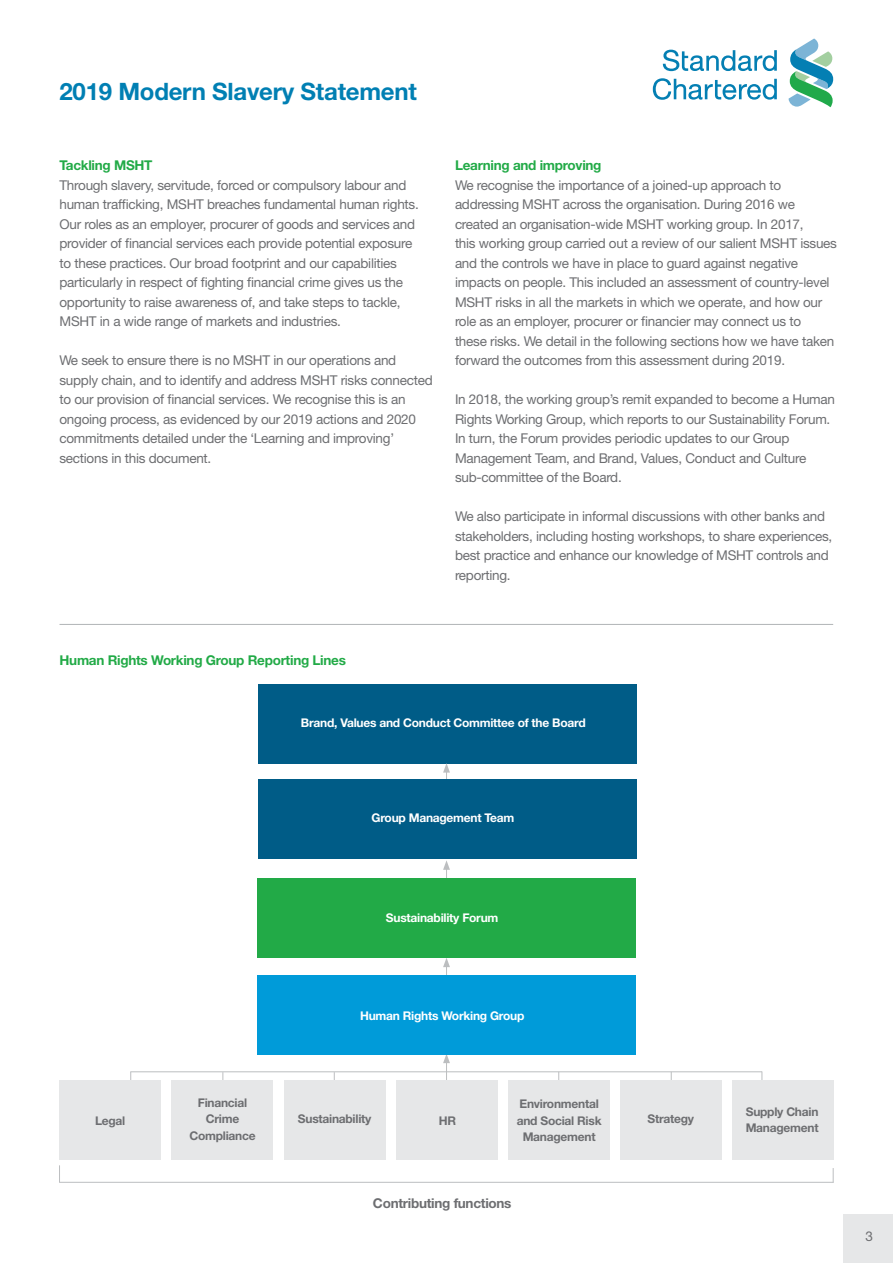
<style>
.page{position:relative;width:893px;height:1263px;background:#fff}
.page>*{position:absolute;margin:0;border:0;box-sizing:border-box;transform-origin:0 0}
.t1{font:700 24px "Helvetica Neue";letter-spacing:-.01em;color:#007fb3}
.t2{font:13.5px/19.5px "Helvetica Neue";letter-spacing:-.02em;color:#6d6e71}
.t3{font:700 13.5px "Helvetica Neue";letter-spacing:-.02em;color:#22aa47}
.t4{font:700 13.5px "Helvetica Neue";letter-spacing:-.02em;color:#6d6e71}
.t5{font:700 12px/16.5px "Helvetica Neue";letter-spacing:-.02em;color:#6d6e71;text-align:center}
.t6{font:700 12px "Helvetica Neue";letter-spacing:-.02em;color:#fff}
</style>
<div class="page">
<svg style="left:663px;top:50px;width:114px;height:21px"></svg>
<svg style="left:653px;top:78px;width:124px;height:22px"></svg>
<svg style="left:788px;top:39px;width:45px;height:68px"></svg>
<svg style="left:59px;top:1165px;width:1px;height:18px"></svg>
<hr style="left:60px;top:1182px;width:773px;height:1px;background:#bcbec0">
<svg style="left:833px;top:1168px;width:1px;height:15px"></svg>
<hr style="left:60px;top:624px;width:773px;height:1px;background:#b1b4b6">
<div style="left:844px;top:1214px;width:49px;height:49px;background:#e6e7e8"></div>
<hr style="left:130px;top:1071px;width:632px;height:1px;background:#bcbec0">
<div style="left:258px;top:684px;width:379px;height:79px;background:#005c87"></div>
<svg style="left:443px;top:958px;width:7px;height:17px"></svg>
<svg style="left:443px;top:1055px;width:7px;height:26px"></svg>
<div style="left:60px;top:1081px;width:101px;height:79px;background:#e6e7e8"></div>
<div style="left:172px;top:1081px;width:101px;height:79px;background:#e6e7e8"></div>
<div style="left:284px;top:1081px;width:101px;height:79px;background:#e6e7e8"></div>
<div style="left:396px;top:1081px;width:102px;height:79px;background:#e6e7e8"></div>
<div style="left:508px;top:1081px;width:102px;height:79px;background:#e6e7e8"></div>
<div style="left:620px;top:1081px;width:101px;height:79px;background:#e6e7e8"></div>
<div style="left:732px;top:1081px;width:101px;height:79px;background:#e6e7e8"></div>
<svg style="left:443px;top:860px;width:7px;height:18px"></svg>
<svg style="left:443px;top:763px;width:7px;height:17px"></svg>
<div style="left:258px;top:780px;width:378px;height:79px;background:#005c87"></div>
<div style="left:257px;top:878px;width:379px;height:80px;background:#22aa47"></div>
<div style="left:257px;top:975px;width:379px;height:80px;background:#009bd9"></div>
<h1 class="t1" style="left:60px;top:77px;width:359px">2019 Modern Slavery Statement</h1>
<h5 class="t3" style="left:60px;top:157px;width:94px">Tackling MSHT</h5>
<p class="t2" style="left:60px;top:175px;width:361px">Through slavery, servitude, forced or compulsory labour and human traffcking, MSHT breaches fundamental human rights.<br>Our roles as an employer, procurer of goods and services and provider of fnancial services each provide potential exposure to these practices. Our broad footprint and our capabilities particularly in respect of fghting fnancial crime gives us the opportunity to raise awareness of, and take steps to tackle, MSHT in a wide range of markets and industries.</p>
<p class="t2" style="left:60px;top:351px;width:375px">We seek to ensure there is no MSHT in our operations and supply chain, and to identify and address MSHT risks connected to our provision of fnancial services. We recognise this is an ongoing process, as evidenced by our 2019 actions and 2020 commitments detailed under the ‘Learning and improving’ sections in this document.</p>
<h5 class="t3" style="left:455px;top:157px;width:148px">Learning and improving</h5>
<p class="t2" style="left:455px;top:175px;width:383px">We recognise the importance of a joined-up approach to addressing MSHT across the organisation. During 2016 we created an organisation-wide MSHT working group. In 2017,<br>this working group carried out a review of our salient MSHT issues and the controls we have in place to guard against negative impacts on people. This included an assessment of country-level MSHT risks in all the markets in which we operate, and how our role as an employer, procurer or fnancier may connect us to<br>these risks. We detail in the following sections how we have taken forward the outcomes from this assessment during 2019.</p>
<p class="t2" style="left:455px;top:389px;width:381px">In 2018, the working group’s remit expanded to become a Human Rights Working Group, which reports to our Sustainability Forum.<br>In turn, the Forum provides periodic updates to our Group Management Team, and Brand, Values, Conduct and Culture sub-committee of the Board.</p>
<p class="t2" style="left:455px;top:506px;width:379px">We also participate in informal discussions with other banks and stakeholders, including hosting workshops, to share experiences, best practice and enhance our knowledge of MSHT controls and reporting.</p>
<p class="t3" style="left:60px;top:652px;width:288px">Human Rights Working Group Reporting Lines</p>
<p class="t6" style="left:301px;top:715px;width:286px">Brand, Values and Conduct Committee of the Board</p>
<p class="t6" style="left:371px;top:810px;width:144px">Group Management Team</p>
<p class="t5" style="left:95px;top:1112px;width:32px">Legal</p>
<p class="t5" style="left:189px;top:1094px;width:68px">Financial<br>Crime<br>Compliance</p>
<p class="t6" style="left:386px;top:911px;width:114px">Sustainability Forum</p>
<p class="t6" style="left:360px;top:1008px;width:166px">Human Rights Working Group</p>
<p class="t5" style="left:298px;top:1110px;width:75px">Sustainability</p>
<p class="t5" style="left:439px;top:1112px;width:19px">HR</p>
<p class="t5" style="left:517px;top:1095px;width:86px">Environmental and Social Risk<br>Management</p>
<p class="t4" style="left:373px;top:1195px;width:140px">Contributing functions</p>
<p class="t5" style="left:648px;top:1110px;width:48px">Strategy</p>
<p class="t5" style="left:746px;top:1103px;width:74px;text-align:left">Supply Chain<br>Management</p>
<p class="t2" style="left:865px;top:1226px;width:9px">3</p>
</div>
